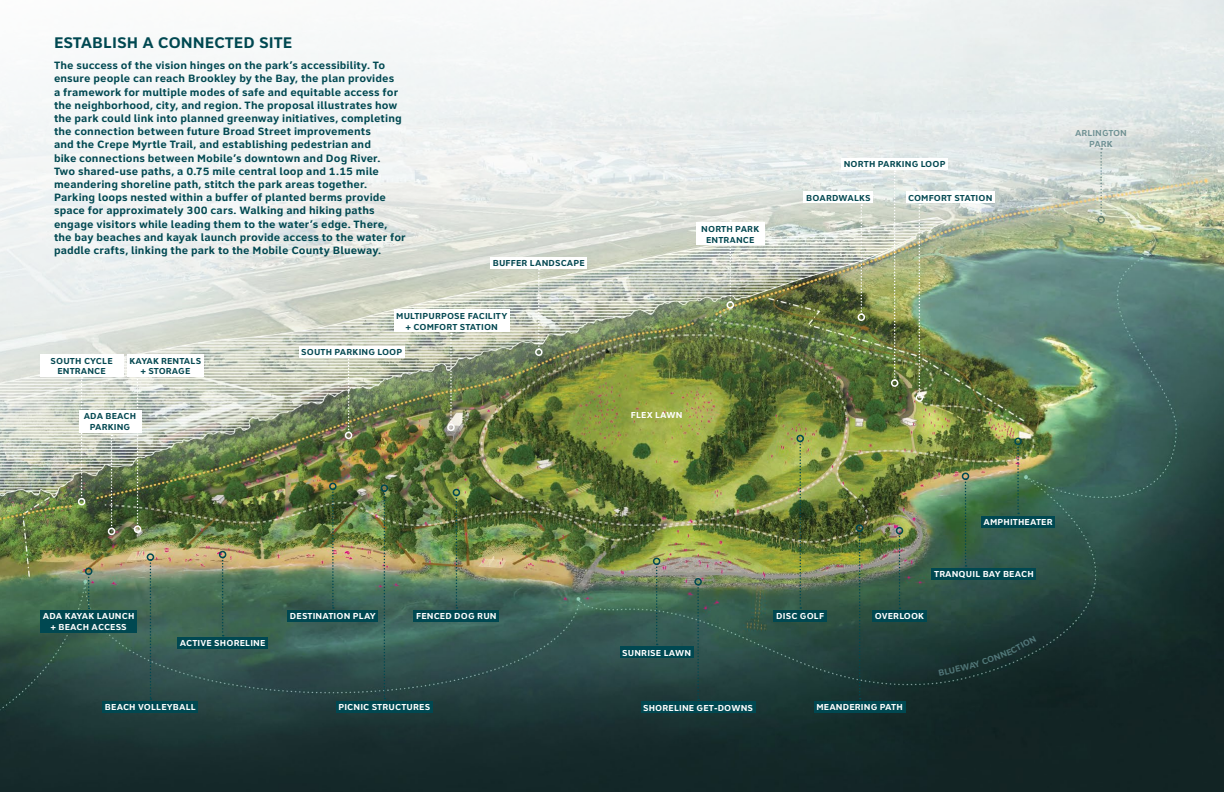
<style>
.page{position:relative;width:1224px;height:792px;background:#fff}
.page>*{position:absolute;margin:0;border:0;box-sizing:border-box;transform-origin:0 0}
.t1{font:700 16px "Clearview Text";color:#004851}
.t2{font:700 11px/13.2px "Clearview Text";letter-spacing:.005em;color:#004851}
.t3{font:700 9px "Clearview Text";letter-spacing:.015em;color:#fff}
.t4{font:700 9px/10.8px "Clearview Text";letter-spacing:.015em;color:#044851;text-align:center}
.t5{font:700 9px "Clearview Text";color:#8cc1c5}
.t6{font:700 9px/10.8px "Clearview Text";color:#004851;text-align:center}
</style>
<div class="page">
<img style="left:0;top:541px;width:1224px;height:251px">
<img style="left:0;top:0;width:1224px;height:541px">
<div style="left:696px;top:223px;width:68px;height:22px;background:#fff"></div>
<div style="left:490px;top:257px;width:97px;height:11px;background:#fff"></div>
<div style="left:804px;top:192px;width:69px;height:11px;background:#fff"></div>
<div style="left:842px;top:158px;width:106px;height:12px;background:#fff"></div>
<div style="left:299px;top:346px;width:106px;height:11px;background:#fff"></div>
<div style="left:981px;top:516px;width:74px;height:11px;background:#004851"></div>
<div style="left:336px;top:701px;width:97px;height:12px;background:#004851"></div>
<div style="left:932px;top:568px;width:104px;height:12px;background:#004851"></div>
<div style="left:872px;top:610px;width:55px;height:12px;background:#004851"></div>
<div style="left:620px;top:647px;width:73px;height:11px;background:#004851"></div>
<div style="left:774px;top:610px;width:53px;height:12px;background:#004851"></div>
<div style="left:103px;top:701px;width:95px;height:11px;background:#004851"></div>
<div style="left:414px;top:610px;width:85px;height:12px;background:#004851"></div>
<div style="left:394px;top:310px;width:116px;height:22px;background:#fff"></div>
<div style="left:127px;top:355px;width:77px;height:22px;background:#fff"></div>
<div style="left:288px;top:610px;width:90px;height:12px;background:#004851"></div>
<div style="left:40px;top:610px;width:97px;height:22px;background:#004851"></div>
<div style="left:79px;top:410px;width:62px;height:22px;background:#fff"></div>
<div style="left:814px;top:701px;width:91px;height:12px;background:#004851"></div>
<div style="left:906px;top:192px;width:89px;height:11px;background:#fff"></div>
<div style="left:641px;top:702px;width:114px;height:11px;background:#004851"></div>
<div style="left:177px;top:637px;width:91px;height:12px;background:#004851"></div>
<div style="left:40px;top:355px;width:83px;height:22px;background:#fff"></div>
<svg style="left:332px;top:490px;width:2px;height:119px"></svg>
<div style="left:329px;top:483px;width:8px;height:7px;border:2px solid #004851;border-radius:50%"></div>
<svg style="left:384px;top:492px;width:1px;height:207px"></svg>
<div style="left:381px;top:484px;width:7px;height:8px;border:2px solid #004851;border-radius:50%"></div>
<svg style="left:456px;top:496px;width:1px;height:113px"></svg>
<div style="left:453px;top:489px;width:7px;height:7px;border:2px solid #004851;border-radius:50%"></div>
<svg style="left:656px;top:565px;width:2px;height:80px"></svg>
<div style="left:653px;top:558px;width:7px;height:7px;border:2px solid #004851;border-radius:50%"></div>
<svg style="left:799px;top:442px;width:2px;height:167px"></svg>
<div style="left:796px;top:435px;width:8px;height:7px;border:2px solid #004851;border-radius:50%"></div>
<svg style="left:88px;top:575px;width:2px;height:34px"></svg>
<div style="left:85px;top:568px;width:7px;height:7px;border:2px solid #004851;border-radius:50%"></div>
<svg style="left:150px;top:561px;width:1px;height:139px"></svg>
<div style="left:147px;top:553px;width:7px;height:8px;border:2px solid #004851;border-radius:50%"></div>
<svg style="left:859px;top:532px;width:2px;height:167px"></svg>
<div style="left:856px;top:524px;width:7px;height:8px;border:2px solid #004851;border-radius:50%"></div>
<svg style="left:899px;top:534px;width:2px;height:75px"></svg>
<div style="left:896px;top:527px;width:7px;height:7px;border:2px solid #004851;border-radius:50%"></div>
<svg style="left:965px;top:480px;width:2px;height:87px"></svg>
<div style="left:962px;top:473px;width:7px;height:7px;border:2px solid #004851;border-radius:50%"></div>
<svg style="left:1017px;top:445px;width:2px;height:69px"></svg>
<div style="left:1014px;top:438px;width:8px;height:7px;border:2px solid #004851;border-radius:50%"></div>
<svg style="left:861px;top:204px;width:1px;height:109px"></svg>
<div style="left:858px;top:313px;width:7px;height:8px;border:2px solid #fff;border-radius:50%"></div>
<svg style="left:894px;top:170px;width:2px;height:209px"></svg>
<div style="left:891px;top:379px;width:7px;height:8px;border:2px solid #fff;border-radius:50%"></div>
<svg style="left:919px;top:204px;width:1px;height:190px"></svg>
<div style="left:916px;top:394px;width:7px;height:8px;border:2px solid #fff;border-radius:50%"></div>
<svg style="left:538px;top:269px;width:2px;height:79px"></svg>
<div style="left:535px;top:348px;width:8px;height:8px;border:2px solid #fff;border-radius:50%"></div>
<svg style="left:450px;top:333px;width:2px;height:91px"></svg>
<div style="left:447px;top:424px;width:8px;height:7px;border:2px solid #fff;border-radius:50%"></div>
<svg style="left:348px;top:357px;width:2px;height:75px"></svg>
<div style="left:345px;top:432px;width:7px;height:7px;border:2px solid #fff;border-radius:50%"></div>
<svg style="left:137px;top:377px;width:2px;height:149px"></svg>
<div style="left:134px;top:526px;width:7px;height:7px;border:2px solid #fff;border-radius:50%"></div>
<svg style="left:111px;top:435px;width:2px;height:93px"></svg>
<div style="left:108px;top:528px;width:7px;height:7px;border:2px solid #fff;border-radius:50%"></div>
<svg style="left:729px;top:220px;width:2px;height:81px"></svg>
<div style="left:727px;top:301px;width:7px;height:8px;border:2px solid #fff;border-radius:50%"></div>
<svg style="left:1100px;top:148px;width:2px;height:68px"></svg>
<div style="left:1097px;top:216px;width:8px;height:8px;border:2px solid #044851;border-radius:50%"></div>
<svg style="left:697px;top:586px;width:2px;height:114px"></svg>
<div style="left:694px;top:578px;width:8px;height:8px;border:2px solid #004851;border-radius:50%"></div>
<svg style="left:222px;top:558px;width:2px;height:78px"></svg>
<div style="left:219px;top:551px;width:7px;height:7px;border:2px solid #004851;border-radius:50%"></div>
<svg style="left:81px;top:377px;width:2px;height:121px"></svg>
<div style="left:78px;top:498px;width:7px;height:7px;border:2px solid #fff;border-radius:50%"></div>
<h1 class="t1" style="left:54px;top:33px;width:240px">ESTABLISH A CONNECTED SITE</h1>
<p class="t2" style="left:54px;top:59px;width:353px">The success of the vision hinges on the park’s accessibility. To ensure people can reach Brookley by the Bay, the plan provides<br>a framework for multiple modes of safe and equitable access for the neighborhood, city, and region. The proposal illustrates how the park could link into planned greenway initiatives, completing the connection between future Broad Street improvements<br>and the Crepe Myrtle Trail, and establishing pedestrian and<br>bike connections between Mobile’s downtown and Dog River.<br>Two shared-use paths, a 0.75 mile central loop and 1.15 mile meandering shoreline path, stitch the park areas together.<br>Parking loops nested within a buffer of planted berms provide space for approximately 300 cars. Walking and hiking paths engage visitors while leading them to the water’s edge. There, the bay beaches and kayak launch provide access to the water for paddle crafts, linking the park to the Mobile County Blueway.</p>
<p class="t4" style="left:493px;top:258px;width:94px">BUFFER LANDSCAPE</p>
<p class="t4" style="left:396px;top:311px;width:113px">MULTIPURPOSE FACILITY + COMFORT STATION</p>
<p class="t4" style="left:51px;top:355px;width:64px">SOUTH CYCLE<br>ENTRANCE</p>
<p class="t4" style="left:130px;top:355px;width:73px">KAYAK RENTALS + STORAGE</p>
<p class="t4" style="left:84px;top:411px;width:54px">ADA BEACH<br>PARKING</p>
<p class="t4" style="left:301px;top:347px;width:103px">SOUTH PARKING LOOP</p>
<p class="t3" style="left:43px;top:611px;width:93px">ADA KAYAK LAUNCH</p>
<p class="t3" style="left:290px;top:611px;width:87px">DESTINATION PLAY</p>
<p class="t3" style="left:51px;top:622px;width:78px">+ BEACH ACCESS</p>
<p class="t3" style="left:180px;top:638px;width:87px">ACTIVE SHORELINE</p>
<p class="t3" style="left:416px;top:611px;width:82px">FENCED DOG RUN</p>
<p class="t3" style="left:105px;top:702px;width:92px">BEACH VOLLEYBALL</p>
<p class="t3" style="left:338px;top:702px;width:93px">PICNIC STRUCTURES</p>
<p class="t4" style="left:701px;top:224px;width:60px">NORTH PARK<br>ENTRANCE</p>
<p class="t4" style="left:844px;top:159px;width:103px">NORTH PARKING LOOP</p>
<p class="t4" style="left:806px;top:192px;width:66px">BOARDWALKS</p>
<p class="t4" style="left:908px;top:192px;width:86px">COMFORT STATION</p>
<p class="t6" style="left:1075px;top:127px;width:53px">ARLINGTON<br>PARK</p>
<p class="t3" style="left:631px;top:410px;width:53px">FLEX LAWN</p>
<p class="t3" style="left:622px;top:647px;width:70px">SUNRISE LAWN</p>
<p class="t3" style="left:643px;top:702px;width:112px">SHORELINE GET-DOWNS</p>
<p class="t3" style="left:984px;top:517px;width:71px">AMPHITHEATER</p>
<p class="t3" style="left:934px;top:569px;width:101px">TRANQUIL BAY BEACH</p>
<p class="t3" style="left:776px;top:611px;width:50px">DISC GOLF</p>
<p class="t3" style="left:875px;top:611px;width:51px">OVERLOOK</p>
<p class="t3" style="left:817px;top:702px;width:88px">MEANDERING PATH</p>
<p class="t5" style="left:1009px;top:646px;width:29px;rotate:-28deg">CTION</p>
<p class="t5" style="left:972px;top:660px;width:42px;rotate:-20deg">Y CONNE</p>
<p class="t5" style="left:937px;top:668px;width:39px;rotate:-12deg">BLUEWA</p>
</div>
